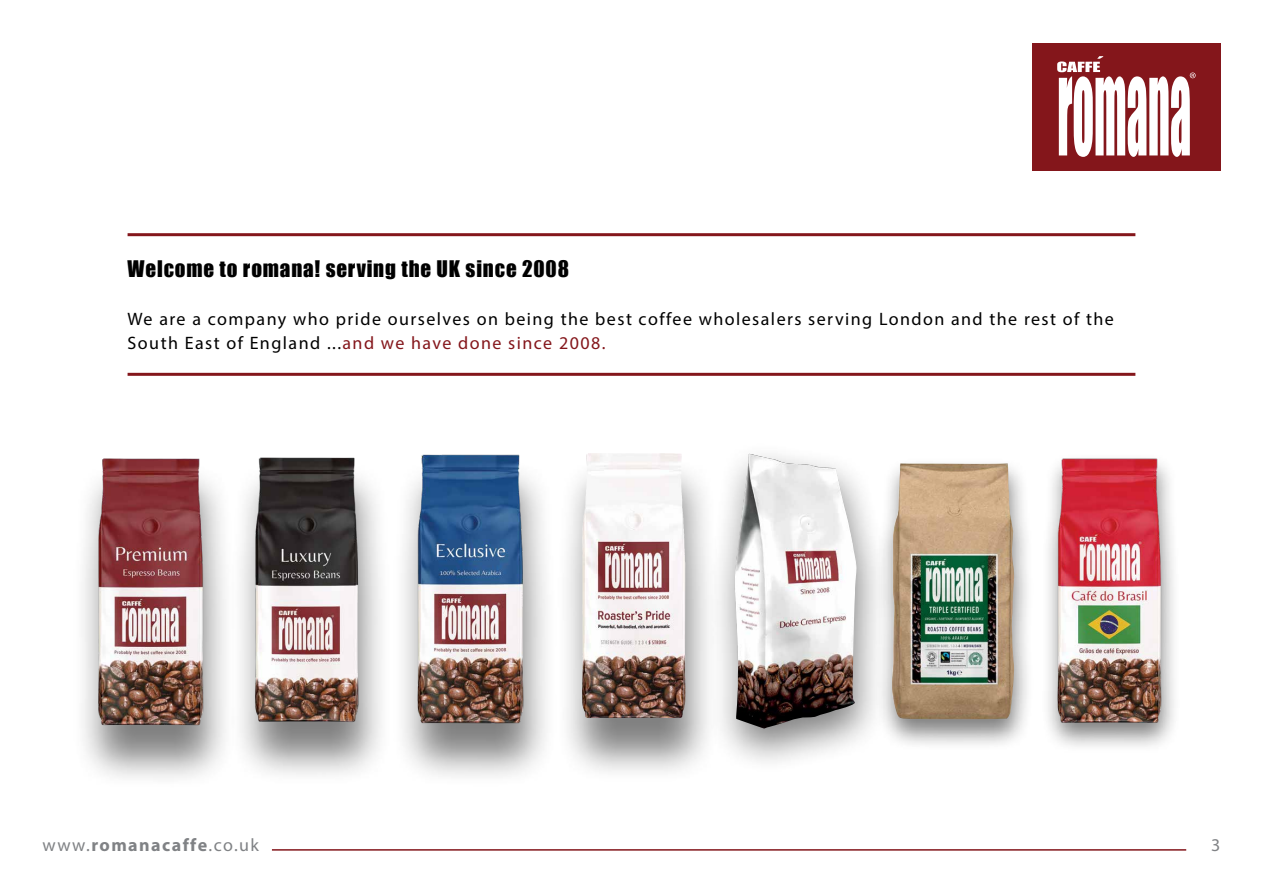
<style>
.page{position:relative;width:1263px;height:893px;background:#fff}
.page>*{position:absolute;margin:0;border:0;box-sizing:border-box;transform-origin:0 0}
.t1{font:21px "Impact";letter-spacing:.04em;color:#000}
.t2{font:18px/24px "Myriad Pro";letter-spacing:.08em;color:#000}
.t3{font:700 18px "Myriad Pro";letter-spacing:.08em;color:#808285}
.t4{font:18px "Myriad Pro";color:#808285}
.s1{color:#84161b}
.s2{font-weight:400}
</style>
<div class="page">
<hr style="left:128px;top:233px;width:1007px;height:3px;background:#84161b">
<hr style="left:128px;top:373px;width:1007px;height:3px;background:#84161b">
<div style="left:72px;top:462px;width:166px;height:328px;background:#000;opacity:.5"></div>
<img style="left:86px;top:458px;width:130px;height:278px">
<div style="left:228px;top:461px;width:166px;height:326px;background:#000;opacity:.5"></div>
<img style="left:238px;top:457px;width:138px;height:279px">
<div style="left:391px;top:458px;width:167px;height:330px;background:#000;opacity:.5"></div>
<img style="left:397px;top:454px;width:148px;height:282px">
<div style="left:555px;top:456px;width:166px;height:328px;background:#000;opacity:.5"></div>
<img style="left:581px;top:453px;width:105px;height:265px">
<div style="left:706px;top:440px;width:185px;height:335px;background:#000;opacity:.5"></div>
<img style="left:734px;top:454px;width:123px;height:275px">
<div style="left:874px;top:457px;width:161px;height:294px;background:#000;opacity:.5"></div>
<img style="left:890px;top:463px;width:125px;height:256px">
<div style="left:1040px;top:452px;width:142px;height:301px;background:#000;opacity:.5"></div>
<img style="left:1042px;top:452px;width:135px;height:284px">
<div style="left:1032px;top:43px;width:188px;height:128px;background:#84161b"></div>
<svg style="left:1057px;top:56px;width:138px;height:101px"></svg>
<hr style="left:272px;top:849px;width:914px;height:2px;background:#84161b">
<p class="t1" style="left:128px;top:252px;width:443px">Welcome to romana! serving the UK since 2008</p>
<p class="t2" style="left:128px;top:306px;width:988px">We are a company who pride ourselves on being the best coffee wholesalers serving London and the rest of the<br>South East of England ...<span class="s1">and we have done since 2008.</span></p>
<p class="t3" style="left:43px;top:833px;width:218px"><span class="s2">www.</span>romanacaffe<span class="s2">.co.uk</span></p>
<p class="t4" style="left:1211px;top:833px;width:11px">3</p>
</div>
